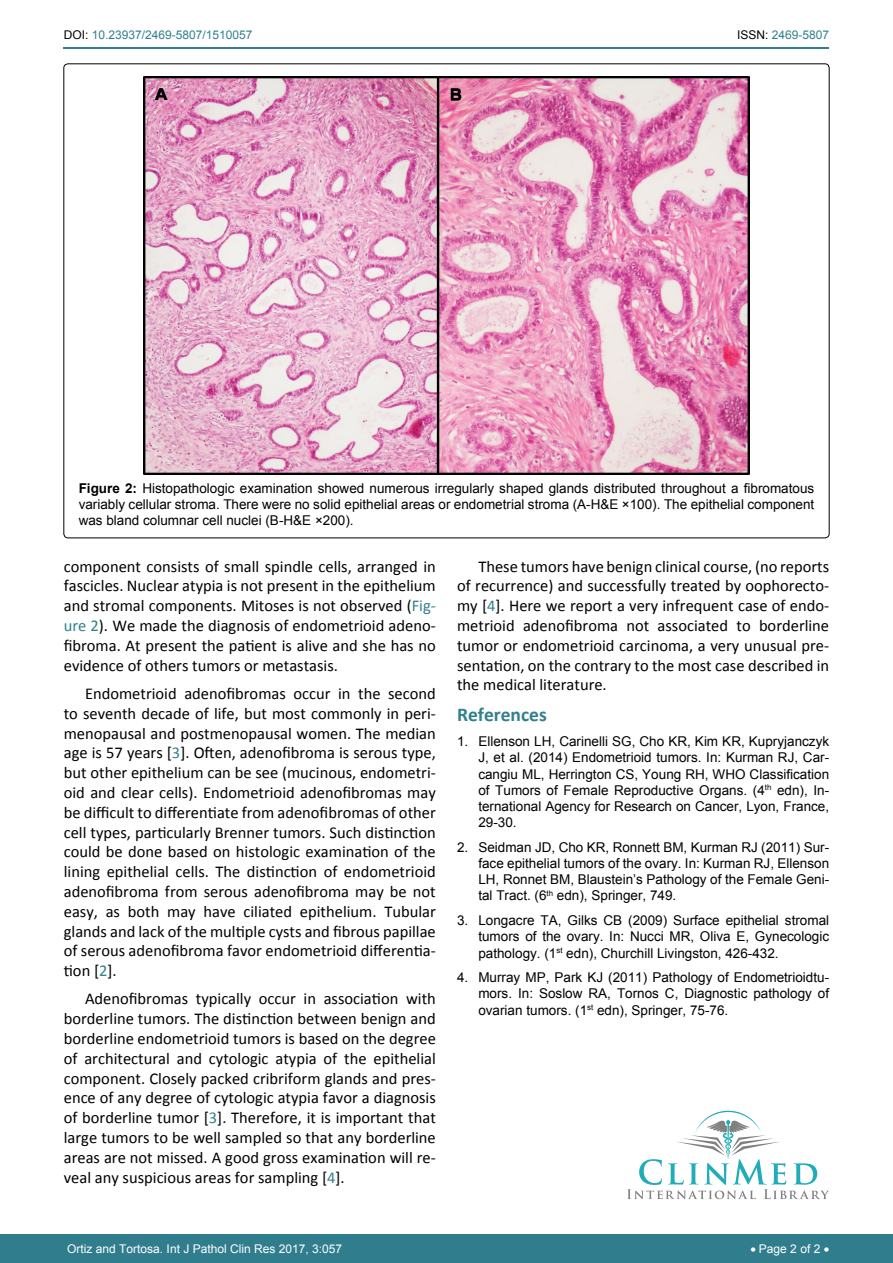
<style>
.page{position:relative;width:893px;height:1263px;background:#fff}
.page>*{position:absolute;margin:0;border:0;box-sizing:border-box;transform-origin:0 0}
.t1{font:700 19.5px "Calibri";color:#30808d}
.t2{font:16.5px/19.8px "Calibri";color:#000;text-align:justify}
.t3{font:700 16.35px "Arial";color:#000;scale:1.04 1}
.t4{font:13.5px/16.2px "Arial";color:#000;text-align:justify}
.t5{font:12px "Arial";color:#fff}
.t6{font:12px "Arial";color:#30808d}
.s1{color:#000}
.s2{font-weight:700}
.s3{color:#30808d}
</style>
<div class="page">
<hr style="left:64px;top:47px;width:765px;height:2px;background:#30808d">
<div style="left:0;top:1234px;width:893px;height:29px;background:#307d8d"></div>
<img style="left:144px;top:76px;width:605px;height:399px">
<svg style="left:627px;top:1111px;width:202px;height:88px"></svg>
<p class="t6" style="left:64px;top:27px;width:190px"><span class="s1">DOI:</span> 10.23937/2469-5807/1510057</p>
<p class="t6" style="left:737px;top:27px;width:94px"><span class="s1">ISSN:</span> 2469-5807</p>
<p class="t3" style="left:156px;top:84px;width:13px">A</p>
<p class="t3" style="left:450px;top:84px;width:13px">B</p>
<p class="t4" style="left:79px;top:480px;width:737px"><span class="s2">Figure 2:</span> Histopathologic examination showed numerous irregularly shaped glands distributed throughout a fibromatous variably cellular stroma. There were no solid epithelial areas or endometrial stroma (A-H&amp;E ×100). The epithelial component was bland columnar cell nuclei (B-H&amp;E ×200).</p>
<p class="t2" style="left:64px;top:556px;width:374px">component consists of small spindle cells, arranged in fascicles. Nuclear atypia is not present in the epithelium and stromal components. Mitoses is not observed (<span class="s3">Fig&shy;ure 2</span>). We made the diagnosis of endometrioid adeno&shy;fibroma. At present the patient is alive and she has no evidence of others tumors or metastasis.</p>
<p class="t2" style="left:64px;top:683px;width:374px;text-indent:21px">Endometrioid adenofibromas occur in the second to seventh decade of life, but most commonly in peri&shy;menopausal and postmenopausal women. The median age is 57 years [<span class="s3">3</span>]. Often, adenofibroma is serous type, but other epithelium can be see (mucinous, endometri&shy;oid and clear cells). Endometrioid adenofibromas may be difficult to differentiate from adenofibromas of other cell types, particularly Brenner tumors. Such distinction could be done based on histologic examination of the lining epithelial cells. The distinction of endometrioid adenofibroma from serous adenofibroma may be not easy, as both may have ciliated epithelium. Tubular glands and lack of the multiple cysts and fibrous papillae of serous adenofibroma favor endometrioid differentia&shy;tion [<span class="s3">2</span>].</p>
<p class="t2" style="left:64px;top:989px;width:374px;text-indent:21px">Adenofibromas typically occur in association with borderline tumors. The distinction between benign and borderline endometrioid tumors is based on the degree of architectural and cytologic atypia of the epithelial component. Closely packed cribriform glands and pres&shy;ence of any degree of cytologic atypia favor a diagnosis of borderline tumor [<span class="s3">3</span>]. Therefore, it is important that large tumors to be well sampled so that any borderline areas are not missed. A good gross examination will re&shy;veal any suspicious areas for sampling [<span class="s3">4</span>].</p>
<p class="t2" style="left:457px;top:556px;width:374px;text-indent:21px">These tumors have benign clinical course, (no reports of recurrence) and successfully treated by oophorecto&shy;my [<span class="s3">4</span>]. Here we report a very infrequent case of endo&shy;metrioid adenofibroma not associated to borderline tumor or endometrioid carcinoma, a very unusual pre&shy;sentation, on the contrary to the most case described in the medical literature.</p>
<p class="t1" style="left:457px;top:703px;width:91px">References</p>
<p class="t4" style="left:478px;top:733px;width:352px;text-indent:-21px">1. Ellenson LH, Carinelli SG, Cho KR, Kim KR, Kupryjanczyk J, et al. (2014) Endometrioid tumors. In: Kurman RJ, Car&shy;cangiu ML, Herrington CS, Young RH, WHO Classification of Tumors of Female Reproductive Organs. (4<sup>th</sup> edn), In&shy;ternational Agency for Research on Cancer, Lyon, France, 29-30.</p>
<p class="t4" style="left:478px;top:839px;width:352px;text-indent:-21px">2. Seidman JD, Cho KR, Ronnett BM, Kurman RJ (2011) Sur&shy;face epithelial tumors of the ovary. In: Kurman RJ, Ellenson LH, Ronnet BM, Blaustein’s Pathology of the Female Geni&shy;tal Tract. (6<sup>th</sup> edn), Springer, 749.</p>
<p class="t4" style="left:478px;top:912px;width:352px;text-indent:-21px">3. Longacre TA, Gilks CB (2009) Surface epithelial stromal tumors of the ovary. In: Nucci MR, Oliva E, Gynecologic pathology. (1<sup>st</sup> edn), Churchill Livingston, 426-432.</p>
<p class="t4" style="left:478px;top:969px;width:352px;text-indent:-21px">4. Murray MP, Park KJ (2011) Pathology of Endometrioidtu&shy;mors. In: Soslow RA, Tornos C, Diagnostic pathology of ovarian tumors. (1<sup>st</sup> edn), Springer, 75-76.</p>
<p class="t5" style="left:67px;top:1241px;width:276px">Ortiz and Tortosa. Int J Pathol Clin Res 2017, 3:057</p>
<p class="t5" style="left:750px;top:1241px;width:80px">• Page 2 of 2 •</p>
</div>
